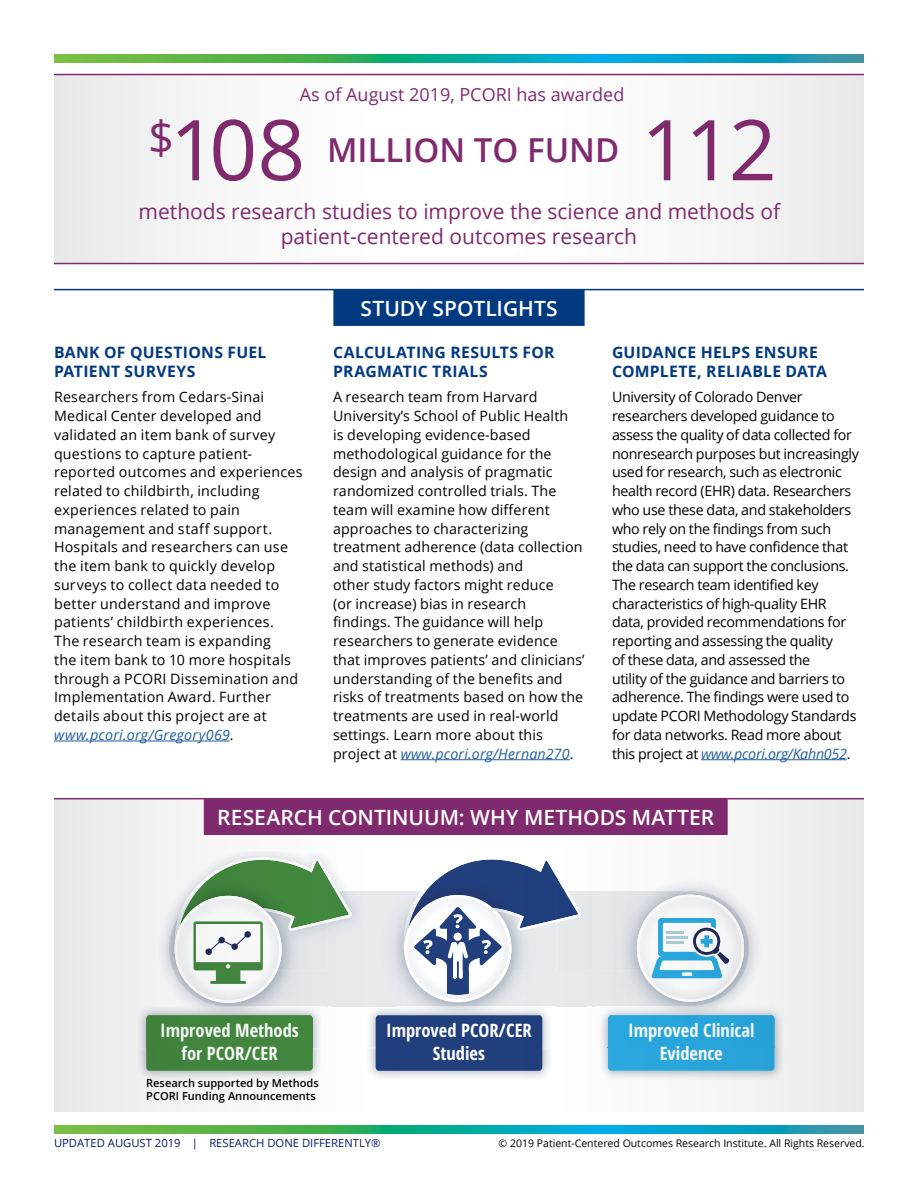
<style>
.page{position:relative;width:918px;height:1188px;background:#fff}
.page>*{position:absolute;margin:0;border:0;box-sizing:border-box;transform-origin:0 0}
.t1{font:84px "Open Sans";letter-spacing:-.05em;color:#802a6e}
.t2{font:600 33px "Open Sans";color:#802a6e}
.t3{font:21px/25.2px "Open Sans";color:#802a6e;text-align:center}
.t4{font:600 21px "Open Sans";color:#fff}
.t5{font:700 18.45px/22.2px "Open Sans Condensed";color:#fff;text-align:center}
.t6{font:18px "Open Sans";color:#802a6e}
.t7{font:700 15.75px/18.8px "Open Sans";letter-spacing:.015em;color:#013a81}
.t8{font:14.25px/18.8px "Open Sans";letter-spacing:.01em;color:#000}
.t9{font:14.25px/18.8px "Open Sans";letter-spacing:-.02em;color:#000}
.t10{font:11.25px "Open Sans";color:#0f1866}
.t11{font:600 11.1px/13.2px "Open Sans";color:#000}
.t12{font:10.5px "Open Sans";color:#000}
.s1{font-style:italic;color:#215e9e}
</style>
<div class="page">
<svg style="left:54px;top:75px;width:810px;height:188px"></svg>
<hr style="left:54px;top:263px;width:810px;height:1px;background:#7f2a6e">
<hr style="left:54px;top:74px;width:810px;height:1px;background:#7f2a6e">
<hr style="left:54px;top:289px;width:810px;height:1px;background:#013a81">
<div style="left:333px;top:290px;width:252px;height:36px;background:#013a81"></div>
<hr style="left:54px;top:741px;width:176px;height:1px;background:#215e9e">
<hr style="left:401px;top:759px;width:169px;height:1px;background:#215e9e">
<hr style="left:701px;top:759px;width:146px;height:1px;background:#215e9e">
<svg style="left:54px;top:799px;width:810px;height:313px"></svg>
<hr style="left:54px;top:798px;width:810px;height:1px;background:#7f2a6e">
<div style="left:204px;top:799px;width:524px;height:36px;background:#7f2a6e"></div>
<img style="left:362px;top:851px;width:195px;height:120px">
<img style="left:331px;top:1007px;width:256px;height:99px">
<img style="left:362px;top:971px;width:225px;height:36px">
<img style="left:362px;top:1006px;width:195px;height:41px">
<svg style="left:403px;top:852px;width:189px;height:150px"></svg>
<div style="left:376px;top:1015px;width:166px;height:56px;background:#213f7d"></div>
<img style="left:587px;top:971px;width:204px;height:135px">
<img style="left:564px;top:971px;width:23px;height:35px">
<div style="left:608px;top:1048px;width:167px;height:23px;background:#29a6da"></div>
<img style="left:592px;top:851px;width:197px;height:40px">
<img style="left:594px;top:852px;width:196px;height:195px">
<div style="left:608px;top:1015px;width:167px;height:33px;background:#27a5da"></div>
<img style="left:594px;top:971px;width:151px;height:35px">
<svg style="left:637px;top:895px;width:107px;height:107px"></svg>
<hr style="left:667px;top:931px;width:17px;height:3px;background:#add0dd">
<hr style="left:667px;top:936px;width:21px;height:3px;background:#add0dd">
<hr style="left:667px;top:941px;width:17px;height:3px;background:#add0dd">
<img style="left:127px;top:971px;width:204px;height:135px">
<div style="left:146px;top:1049px;width:167px;height:22px;background:#40843d"></div>
<img style="left:360px;top:851px;width:36px;height:40px">
<img style="left:130px;top:851px;width:2px;height:197px">
<img style="left:130px;top:971px;width:2px;height:36px">
<img style="left:182px;top:1048px;width:96px;height:1px">
<img style="left:132px;top:853px;width:195px;height:195px">
<div style="left:162px;top:1023px;width:137px;height:19px;background:#41853d"></div>
<img style="left:169px;top:911px;width:5px;height:60px">
<svg style="left:174px;top:853px;width:188px;height:154px"></svg>
<svg style="left:54px;top:54px;width:270px;height:9px;background:#60b645"></svg>
<svg style="left:324px;top:54px;width:270px;height:9px;background:#09ac99"></svg>
<svg style="left:594px;top:54px;width:270px;height:9px;background:#0ea0c6"></svg>
<svg style="left:54px;top:1125px;width:270px;height:9px;background:#60b645"></svg>
<svg style="left:324px;top:1125px;width:270px;height:9px;background:#09ac99"></svg>
<svg style="left:594px;top:1125px;width:270px;height:9px;background:#0ea0c6"></svg>
<p class="t6" style="left:300px;top:82px;width:326px">As of August 2019, PCORI has awarded</p>
<h1 class="t1" style="left:148px;top:92px;width:159px"><sup>$</sup>108</h1>
<h1 class="t1" style="left:641px;top:92px;width:137px">112</h1>
<h3 class="t3" style="left:139px;top:198px;width:643px">methods research studies to improve the science and methods of patient-centered outcomes research</h3>
<h2 class="t2" style="left:327px;top:128px;width:294px">MILLION TO FUND</h2>
<p class="t7" style="left:54px;top:343px;width:214px">BANK OF QUESTIONS FUEL<br>PATIENT SURVEYS</p>
<p class="t8" style="left:54px;top:388px;width:250px">Researchers from Cedars-Sinai<br>Medical Center developed and validated an item bank of survey questions to capture patient&shy;reported outcomes and experiences related to childbirth, including experiences related to pain management and staff support.<br>Hospitals and researchers can use the item bank to quickly develop surveys to collect data needed to better understand and improve patients childbirth experiences.<br>The research team is expanding<br>the item bank to 10 more hospitals through a PCORI Dissemination and<br>Implementation Award. Further details about this project are at <span class="s1">www.pcori.org/Gregory069</span>.</p>
<p class="t8" style="left:111px;top:613px;width:4px">’</p>
<h3 class="t4" style="left:360px;top:294px;width:199px">STUDY SPOTLIGHTS</h3>
<p class="t7" style="left:333px;top:343px;width:223px">CALCULATING RESULTS FOR<br>PRAGMATIC TRIALS</p>
<p class="t8" style="left:333px;top:388px;width:253px">A research team from Harvard University’s School of Public Health<br>is developing evidence-based methodological guidance for the design and analysis of pragmatic randomized controlled trials. The team will examine how different approaches to characterizing treatment adherence (data collection and statistical methods) and<br>other study factors might reduce<br>(or increase) bias in research findings. The guidance will help researchers to generate evidence that improves patients’ and clinicians’ understanding of the benefits and risks of treatments based on how the treatments are used in real-world settings. Learn more about this project at <span class="s1">www.pcori.org/Hernan270</span>.</p>
<p class="t7" style="left:612px;top:343px;width:217px">GUIDANCE HELPS ENSURE<br>COMPLETE, RELIABLE DATA</p>
<p class="t9" style="left:612px;top:388px;width:249px">University of Colorado Denver researchers developed guidance to assess the quality of data collected for nonresearch purposes but increasingly used for research, such as electronic health record (EHR) data. Researchers who use these data, and stakeholders who rely on the findings from such studies, need to have confidence that the data can support the conclusions.<br>The research team identified key characteristics of high-quality EHR data, provided recommendations for reporting and assessing the quality<br>of these data, and assessed the<br>utility of the guidance and barriers to adherence. The findings were used to update PCORI Methodology Standards for data networks. Read more about this project at <span class="s1">www.pcori.org/Kahn052</span>.</p>
<h3 class="t4" style="left:217px;top:803px;width:498px">RESEARCH CONTINUUM: WHY METHODS MATTER</h3>
<p class="t5" style="left:160px;top:1019px;width:140px">Improved Methods f PCOR/CER</p>
<p class="t5" style="left:187px;top:1041px;width:17px">or</p>
<p class="t11" style="left:146px;top:1076px;width:174px">Research supported by Methods<br>PCORI Funding Announcements</p>
<p class="t5" style="left:386px;top:1019px;width:147px">Improved PCOR/CER<br>Studies</p>
<p class="t5" style="left:628px;top:1019px;width:128px">Improved Clinical<br>Evidence</p>
<p class="t10" style="left:54px;top:1135px;width:328px">UPDATED AUGUST 2019 | RESEARCH DONE DIFFERENTLY®</p>
<p class="t12" style="left:499px;top:1136px;width:368px">© 2019 Patient-Centered Outcomes Research Institute. All Rights Reserved.</p>
</div>
